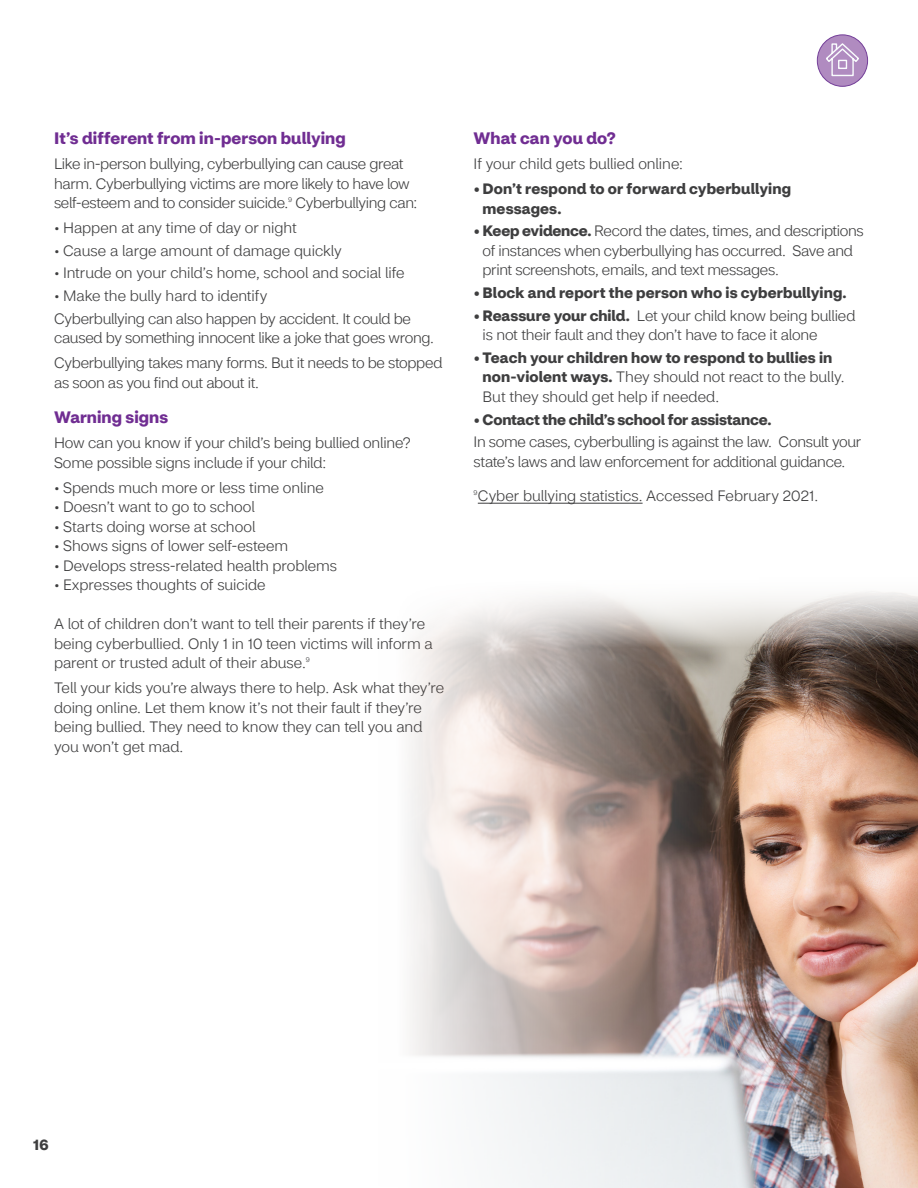
<style>
.page{position:relative;width:918px;height:1188px;background:#fff}
.page>*{position:absolute;margin:0;border:0;box-sizing:border-box;transform-origin:0 0}
.Body_headline{font:700 16.5px "CVS Health Sans";letter-spacing:.005em;color:#702d92}
.Body{font:300 15px/19.5px "CVS Health Sans";letter-spacing:-.015em;color:#3e3e3f}
.Bullet_List{font:300 15px/19.5px "CVS Health Sans";letter-spacing:-.005em;color:#3e3e3f}
.Bullet_List-2{font:700 15px/19.5px "CVS Health Sans";letter-spacing:.005em;color:#3e3e3f}
.Body-2{font:300 6.75px "CVS Health Sans";color:#3e3e3f}
.s1{font-weight:700}
</style>
<div class="page">
<div style="left:817px;top:35px;width:51px;height:51px;background:#b08bc0;border-radius:50%"></div>
<div style="left:817px;top:34px;width:51px;height:53px;border:1px solid #743f99;border-radius:50%"></div>
<svg style="left:825px;top:42px;width:35px;height:35px"></svg>
<img style="left:409px;top:591px;width:509px;height:597px">
<hr style="left:478px;top:503px;width:165px;height:1px;background:#3e3e3f">
<h3 class="Body_headline" style="left:54px;top:128px;width:293px">It’s different from in-person bullying</h3>
<p class="Body" style="left:54px;top:154px;width:357px">Like in-person bullying, cyberbullying can cause great harm. Cyberbullying victims are more likely to have low self-esteem and to consider suicide.</p>
<p class="Body-2" style="left:288px;top:196px;width:6px">9</p>
<p class="Body" style="left:295px;top:193px;width:124px">Cyberbullying can:</p>
<p class="Bullet_List" style="left:54px;top:218px;width:244px">• Happen at any time of day or night</p>
<p class="Bullet_List" style="left:54px;top:241px;width:289px">• Cause a large amount of damage quickly</p>
<p class="Bullet_List" style="left:54px;top:264px;width:352px">• Intrude on your child’s home, school and social life</p>
<p class="Bullet_List" style="left:54px;top:286px;width:215px">• Make the bully hard to identify</p>
<p class="Body" style="left:54px;top:309px;width:381px">Cyberbullying can also happen by accident. It could be caused by something innocent like a joke that goes wrong.</p>
<p class="Body" style="left:54px;top:353px;width:390px">Cyberbullying takes many forms. But it needs to be stopped as soon as you find out about it.</p>
<h3 class="Body_headline" style="left:54px;top:407px;width:116px">Warning signs</h3>
<p class="Body" style="left:54px;top:433px;width:358px">How can you know if your child’s being bullied online?<br>Some possible signs include if your child:</p>
<p class="Bullet_List" style="left:54px;top:478px;width:272px">• Spends much more or less time online</p>
<p class="Bullet_List" style="left:54px;top:497px;width:202px">• Doesn’t want to go to school</p>
<p class="Bullet_List" style="left:54px;top:517px;width:203px">• Starts doing worse at school</p>
<p class="Bullet_List" style="left:54px;top:536px;width:236px">• Shows signs of lower self-esteem</p>
<p class="Bullet_List" style="left:54px;top:556px;width:285px">• Develops stress-related health problems</p>
<p class="Bullet_List" style="left:54px;top:575px;width:213px">• Expresses thoughts of suicide</p>
<p class="Body" style="left:54px;top:614px;width:380px">A lot of children don’t want to tell their parents if they’re being cyberbullied. Only 1 in 10 teen victims will inform a parent or trusted adult of their abuse.</p>
<p class="Body-2" style="left:306px;top:656px;width:6px">9</p>
<p class="Body" style="left:54px;top:678px;width:392px">Tell your kids you’re always there to help. Ask what they’re doing online. Let them know it’s not their fault if they’re being bullied. They need to know they can tell you and you won’t get mad.</p>
<h3 class="Body_headline" style="left:474px;top:128px;width:144px">What can you do?</h3>
<p class="Body" style="left:474px;top:154px;width:211px">If your child gets bullied online:</p>
<p class="Bullet_List-2" style="left:483px;top:179px;width:310px;text-indent:-9px">•Don’t respond to or forward cyberbullying messages.</p>
<p class="Bullet_List" style="left:483px;top:221px;width:383px;text-indent:-9px"><span class="s1">• Keep evidence.</span> Record the dates, times, and descriptions of instances when cyberbullying has occurred. Save and print screenshots, emails, and text messages.</p>
<p class="Bullet_List-2" style="left:474px;top:283px;width:375px">•Block and report the person who is cyberbullying.</p>
<p class="Bullet_List" style="left:483px;top:306px;width:374px;text-indent:-9px"><span class="s1">•Reassure your child.</span> Let your child know being bullied is not their fault and they don’t have to face it alone</p>
<p class="Bullet_List" style="left:483px;top:348px;width:363px;text-indent:-9px"><span class="s1">•Teach your children how to respond to bullies in non-violent ways.</span> They should not react to the bully.<br>But they should get help if needed.</p>
<p class="Bullet_List-2" style="left:474px;top:410px;width:300px">• Contact the child’s school for assistance.</p>
<p class="Body" style="left:474px;top:433px;width:389px">In some cases, cyberbulling is against the law. Consult your state’s laws and law enforcement for additional guidance.</p>
<p class="Body-2" style="left:474px;top:489px;width:6px">9</p>
<p class="Body" style="left:478px;top:486px;width:342px">Cyber bullying statistics. Accessed February 2021.</p>
<p class="Bullet_List-2" style="left:33px;top:1136px;width:17px">16</p>
</div>
